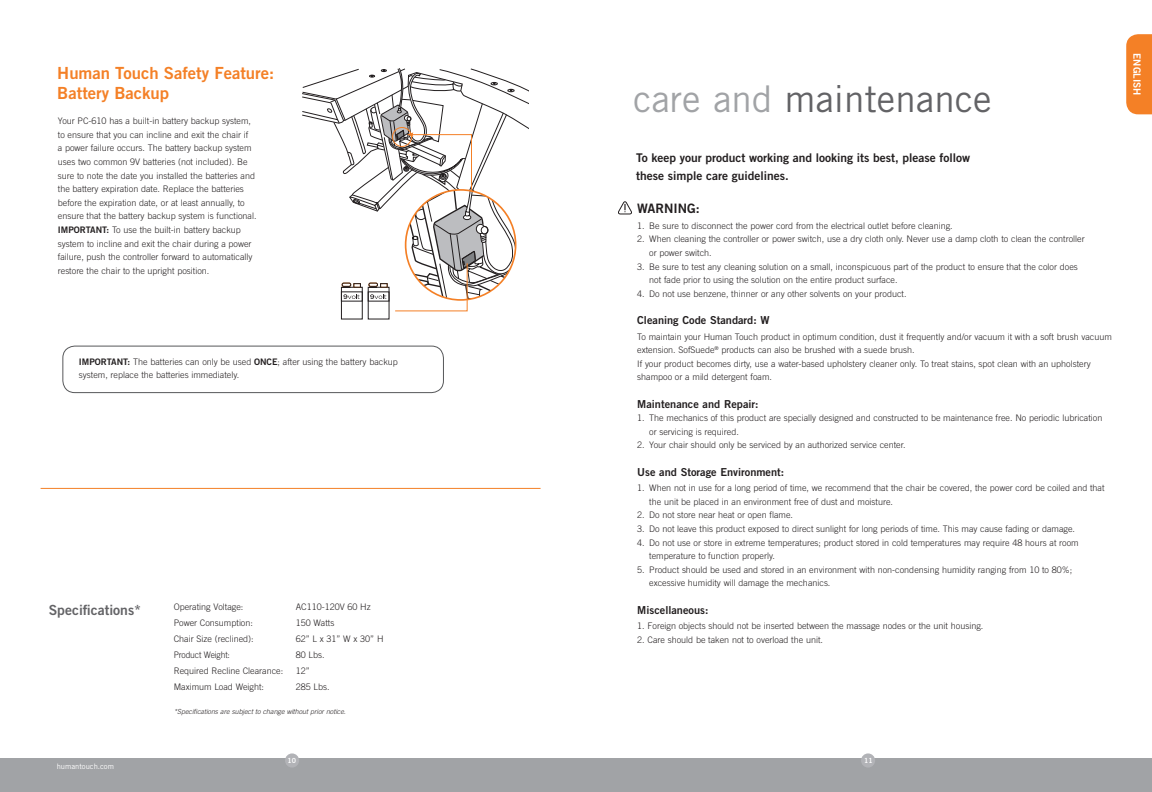
<style>
.page{position:relative;width:1152px;height:792px;background:#fff}
.page>*{position:absolute;margin:0;border:0;box-sizing:border-box;transform-origin:0 0}
.t1{font:36.9px "Trade Gothic LT";color:#636366}
.Assemb_instruction{font:16.7px "Trade Gothic LT Bold Two";color:#f48026}
.Section_Headline{font:14px "Trade Gothic LT Bold Two";color:#636366}
.Body_copy{font:13px "Trade Gothic LT Bold Two";color:#231f20}
.Section_Headline-2{font:12px/18px "Trade Gothic LT Bold Two";color:#231f20}
.Body_copy-2{font:11px "Trade Gothic LT Bold Two";color:#231f20}
.t2{font:10px "Trade Gothic LT Bold Two";color:#fff}
.Body_copy-3{font:300 9px/13.6px "Trade Gothic LT";color:#231f20}
.Head_1{font:300 9px "Trade Gothic LT";color:#231f20}
.Head_1-2{font:300 9px "Trade Gothic LT";letter-spacing:.305em;color:#231f20}
.Head_1-3{font:300 9px "Trade Gothic LT";color:#231f20;scale:.95 1}
.t3{font:7.6px "Trade Gothic LT";color:#fff}
.Head_1-4{font:italic 300 7px "Trade Gothic LT";color:#231f20}
.t4{font:7px "Trade Gothic LT Bold Two";color:#fff}
.s1{font-family:"Trade Gothic LT Bold Two";font-weight:400}
.s2{color:#a1a3a6}
</style>
<div class="page">
<div style="left:576px;top:758px;width:576px;height:34px;background:#a1a3a6"></div>
<div style="left:861px;top:753px;width:14px;height:15px;background:#b2b3b7;border-radius:50%"></div>
<svg style="left:1126px;top:34px;width:26px;height:80px;background:#f4842e"></svg>
<div style="left:0;top:758px;width:576px;height:34px;background:#a1a3a6"></div>
<div style="left:285px;top:753px;width:14px;height:15px;background:#b2b3b7;border-radius:50%"></div>
<svg style="left:618px;top:201px;width:14px;height:14px"></svg>
<div style="left:62px;top:346px;width:382px;height:47px;border:1px solid #57585a;border-radius:12px"></div>
<hr style="left:41px;top:488px;width:500px;height:1px;background:#f48026">
<svg style="left:302px;top:68px;width:227px;height:252px"></svg>
<p class="Assemb_instruction" style="left:57px;top:62px;width:219px">Human Touch Safety Feature:</p>
<p class="Assemb_instruction" style="left:57px;top:82px;width:113px">Battery Backup</p>
<p class="Body_copy-3" style="left:58px;top:114px;width:200px">Your PC-610 has a built-in battery backup system, to ensure that you can incline and exit the chair if<br>a power failure occurs. The battery backup system uses two common 9V batteries (not included). Be sure to note the date you installed the batteries and the battery expiration date. Replace the batteries before the expiration date, or at least annually, to ensure that the battery backup system is functional.</p>
<p class="Body_copy-3" style="left:58px;top:223px;width:196px"><span class="s1">IMPORTANT:</span> To use the built-in battery backup system to incline and exit the chair during a power failure, push the controller forward to automatically restore the chair to the upright position.</p>
<p class="Body_copy-3" style="left:79px;top:354px;width:321px"><span class="s1">IMPORTANT:</span> The batteries can only be used <span class="s1">ONCE</span>; after using the battery backup system, replace the batteries immediately.</p>
<p class="Section_Headline" style="left:49px;top:601px;width:94px">Specifications*</p>
<p class="t3" style="left:57px;top:762px;width:59px">humantouch.com</p>
<p class="Head_1" style="left:174px;top:601px;width:71px">Operating Voltage:</p>
<p class="Head_1" style="left:296px;top:601px;width:77px">AC110-120V 60 Hz</p>
<p class="Head_1" style="left:174px;top:617px;width:81px">Power Consumption:</p>
<p class="Head_1" style="left:296px;top:617px;width:40px">150 Watts</p>
<p class="Head_1" style="left:174px;top:633px;width:82px">Chair Size (reclined):</p>
<p class="Head_1-2" style="left:296px;top:633px;width:89px">62”Lx31”Wx30”H</p>
<p class="Head_1-3" style="left:174px;top:649px;width:61px">Product Weight:</p>
<p class="Head_1" style="left:296px;top:649px;width:30px">80 Lbs.</p>
<p class="Head_1" style="left:174px;top:665px;width:111px">Required Recline Clearance:</p>
<p class="Head_1" style="left:296px;top:665px;width:16px">12”</p>
<p class="Head_1" style="left:174px;top:681px;width:92px">Maximum Load Weight:</p>
<p class="Head_1" style="left:296px;top:681px;width:35px">285 Lbs.</p>
<p class="Head_1-4" style="left:174px;top:707px;width:174px">*Specifications are subject to change without prior notice.</p>
<p class="t4" style="left:288px;top:756px;width:10px">10</p>
<p class="t1" style="left:633px;top:77px;width:360px"><span class="s2">care and</span> maintenance</p>
<p class="Section_Headline-2" style="left:636px;top:148px;width:336px">To keep your product working and looking its best, please follow these simple care guidelines.</p>
<p class="Body_copy" style="left:637px;top:201px;width:64px">WARNING:</p>
<p class="Body_copy-3" style="left:637px;top:219px;width:317px">1. Be sure to disconnect the power cord from the electrical outlet before cleaning.</p>
<p class="Body_copy-3" style="left:649px;top:232px;width:437px;text-indent:-12px">2. When cleaning the controller or power switch, use a dry cloth only. Never use a damp cloth to clean the controller or power switch.</p>
<p class="Body_copy-3" style="left:637px;top:260px;width:442px">3. Be sure to test any cleaning solution on a small, inconspicuous part of the product to ensure that the color does</p>
<p class="Body_copy-3" style="left:649px;top:273px;width:250px">not fade prior to using the solution on the entire product surface.</p>
<p class="Body_copy-3" style="left:637px;top:287px;width:271px">4. Do not use benzene, thinner or any other solvents on your product.</p>
<p class="Body_copy-2" style="left:637px;top:313px;width:134px">Cleaning Code Standard: W</p>
<p class="Body_copy-3" style="left:637px;top:330px;width:476px">To maintain your Human Touch product in optimum condition, dust it frequently and/or vacuum it with a soft brush vacuum extension. SofSuede<sup>®</sup> products can also be brushed with a suede brush.</p>
<p class="Body_copy-3" style="left:637px;top:357px;width:455px">If your product becomes dirty, use a water-based upholstery cleaner only. To treat stains, spot clean with an upholstery shampoo or a mild detergent foam.</p>
<p class="Body_copy-2" style="left:637px;top:397px;width:123px">Maintenance and Repair:</p>
<p class="Body_copy-3" style="left:649px;top:411px;width:455px;text-indent:-12px">1. The mechanics of this product are specially designed and constructed to be maintenance free. No periodic lubrication or servicing is required.</p>
<p class="Body_copy-3" style="left:637px;top:438px;width:270px">2. Your chair should only be serviced by an authorized service center.</p>
<p class="Body_copy-2" style="left:637px;top:465px;width:149px">Use and Storage Environment:</p>
<p class="Body_copy-3" style="left:649px;top:481px;width:457px;text-indent:-12px">1. When not in use for a long period of time, we recommend that the chair be covered, the power cord be coiled and that the unit be placed in an environment free of dust and moisture.</p>
<p class="Body_copy-3" style="left:637px;top:508px;width:157px">2. Do not store near heat or open flame.</p>
<p class="Body_copy-3" style="left:637px;top:522px;width:439px">3. Do not leave this product exposed to direct sunlight for long periods of time. This may cause fading or damage.</p>
<p class="Body_copy-3" style="left:649px;top:536px;width:431px;text-indent:-12px">4. Do not use or store in extreme temperatures; product stored in cold temperatures may require 48 hours at room temperature to function properly.</p>
<p class="Body_copy-3" style="left:649px;top:563px;width:425px;text-indent:-12px">5. Product should be used and stored in an environment with non-condensing humidity ranging from 10 to 80%; excessive humidity will damage the mechanics.</p>
<p class="Body_copy-2" style="left:637px;top:603px;width:73px">Miscellaneous:</p>
<p class="Body_copy-3" style="left:637px;top:619px;width:348px">1. Foreign objects should not be inserted between the massage nodes or the unit housing.</p>
<p class="Body_copy-3" style="left:637px;top:633px;width:187px">2. Care should be taken not to overload the unit.</p>
<p class="t2" style="left:1143px;top:53px;width:44px;rotate:90deg">ENGLISH</p>
<p class="t4" style="left:864px;top:756px;width:10px">11</p>
</div>
